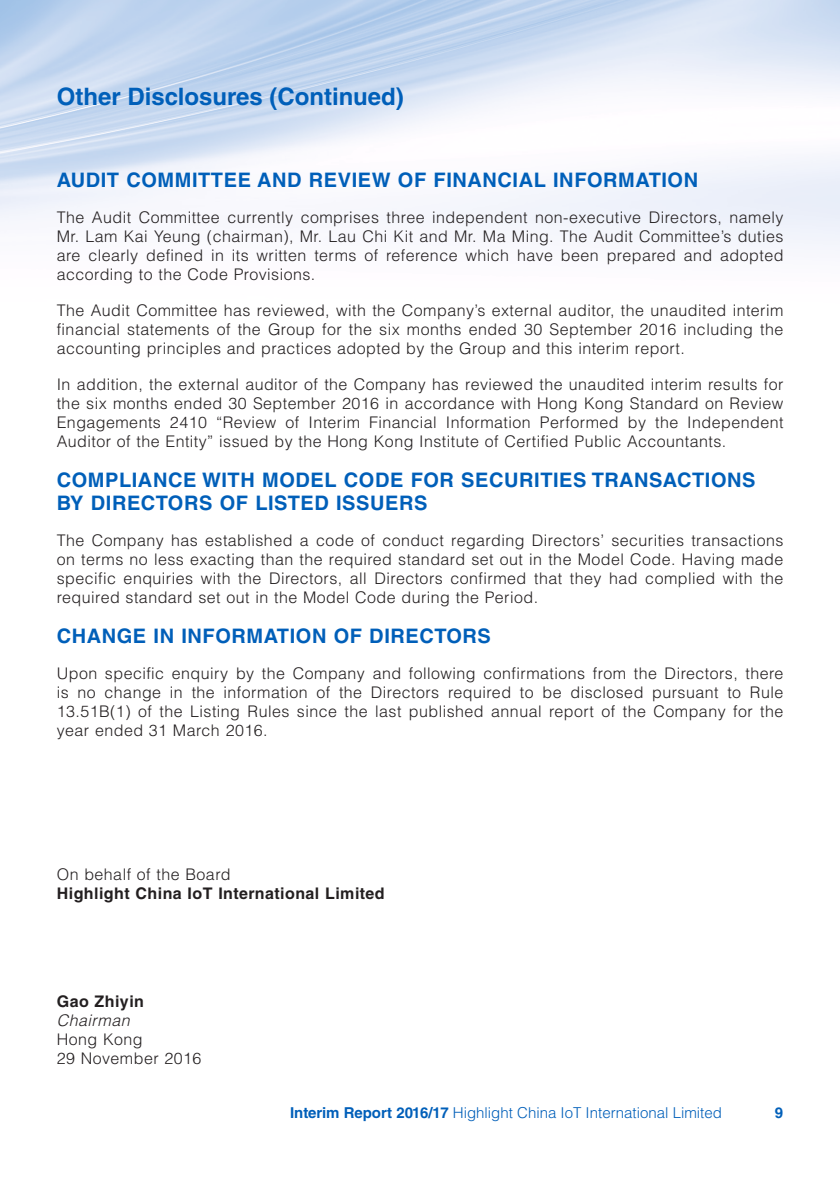
<style>
.page{position:relative;width:840px;height:1191px;background:#fff}
.page>*{position:absolute;margin:0;border:0;box-sizing:border-box;transform-origin:0 0}
.t1{font:700 24px "Helvetica LT Std";color:#005fb9}
.t2{font:700 20px/23px "Helvetica LT Std";letter-spacing:.03em;color:#005fb9}
.t3{font:300 16px/19px "Helvetica LT Std";letter-spacing:.03em;color:#231f20;text-align:justify}
.t4{font:700 16px "Helvetica LT Std";letter-spacing:.03em;color:#231f20}
.t5{font:italic 300 16px "Helvetica LT Std";letter-spacing:.03em;color:#231f20}
.t6{font:300 15px "Helvetica LT Std";color:#005fb9}
.t7{font:700 15px "Helvetica LT Std";color:#005fb9}
.s1{font-weight:700}
</style>
<div class="page">
<h1 class="t1" style="left:57px;top:82px;width:348px">Other Disclosures (Continued)</h1>
<p class="t2" style="left:57px;top:168px;width:216px">AUDIT COMMITTEE and</p>
<p class="t2" style="left:309px;top:168px;width:15px">review</p>
<p class="t2" style="left:398px;top:168px;width:49px">of financial</p>
<p class="t2" style="left:553px;top:168px;width:14px">information</p>
<p class="t3" style="left:57px;top:207px;width:728px">The Audit Committee currently comprises three independent non-executive Directors, namely Mr. Lam Kai Yeung (chairman), Mr. Lau Chi Kit and Mr. Ma Ming. The Audit Committee’s duties are clearly defined in its written terms of reference which have been prepared and adopted according to the Code Provisions.</p>
<p class="t3" style="left:57px;top:300px;width:727px">The Audit Committee has reviewed, with the Company’s external auditor, the unaudited interim financial statements of the Group for the six months ended 30 September 2016 including the accounting principles and practices adopted by the Group and this interim report.</p>
<p class="t3" style="left:57px;top:374px;width:727px">In addition, the external auditor of the Company has reviewed the unaudited interim results for the six months ended 30 September 2016 in accordance with Hong Kong Standard on Review Engagements 2410 “Review of Interim Financial Information Performed by the Independent Auditor of the Entity” issued by the Hong Kong Institute of Certified Public Accountants.</p>
<p class="t2" style="left:57px;top:468px;width:700px">COMPLIANCE WITH MODEL CODE FOR SECURITIES TRANSACTIONS<br>BY DIRECTORS OF LISTED ISSUERS</p>
<p class="t3" style="left:57px;top:530px;width:727px">The Company has established a code of conduct regarding Directors’ securities transactions on terms no less exacting than the required standard set out in the Model Code. Having made specific enquiries with the Directors, all Directors confirmed that they had complied with the required standard set out in the Model Code during the Period.</p>
<p class="t2" style="left:57px;top:624px;width:435px">CHANGE IN INFORMATION OF DIRECTORS</p>
<p class="t3" style="left:57px;top:663px;width:727px">Upon specific enquiry by the Company and following confirmations from the Directors, there is no change in the information of the Directors required to be disclosed pursuant to Rule 13.51B(1) of the Listing Rules since the last published annual report of the Company for the year ended 31 March 2016.</p>
<p class="t3" style="left:57px;top:864px;width:175px">On behalf of the Board</p>
<p class="t4" style="left:57px;top:883px;width:329px">Highlight China IoT International Limited</p>
<p class="t4" style="left:57px;top:991px;width:89px">Gao Zhiyin</p>
<p class="t5" style="left:57px;top:1010px;width:74px">Chairman</p>
<p class="t3" style="left:57px;top:1029px;width:146px">Hong Kong<br>29 November 2016</p>
<p class="t6" style="left:290px;top:1103px;width:433px"><span class="s1">Interim Report 2016/17</span> Highlight China IoT International Limited</p>
<p class="t7" style="left:774px;top:1104px;width:10px">9</p>
</div>
